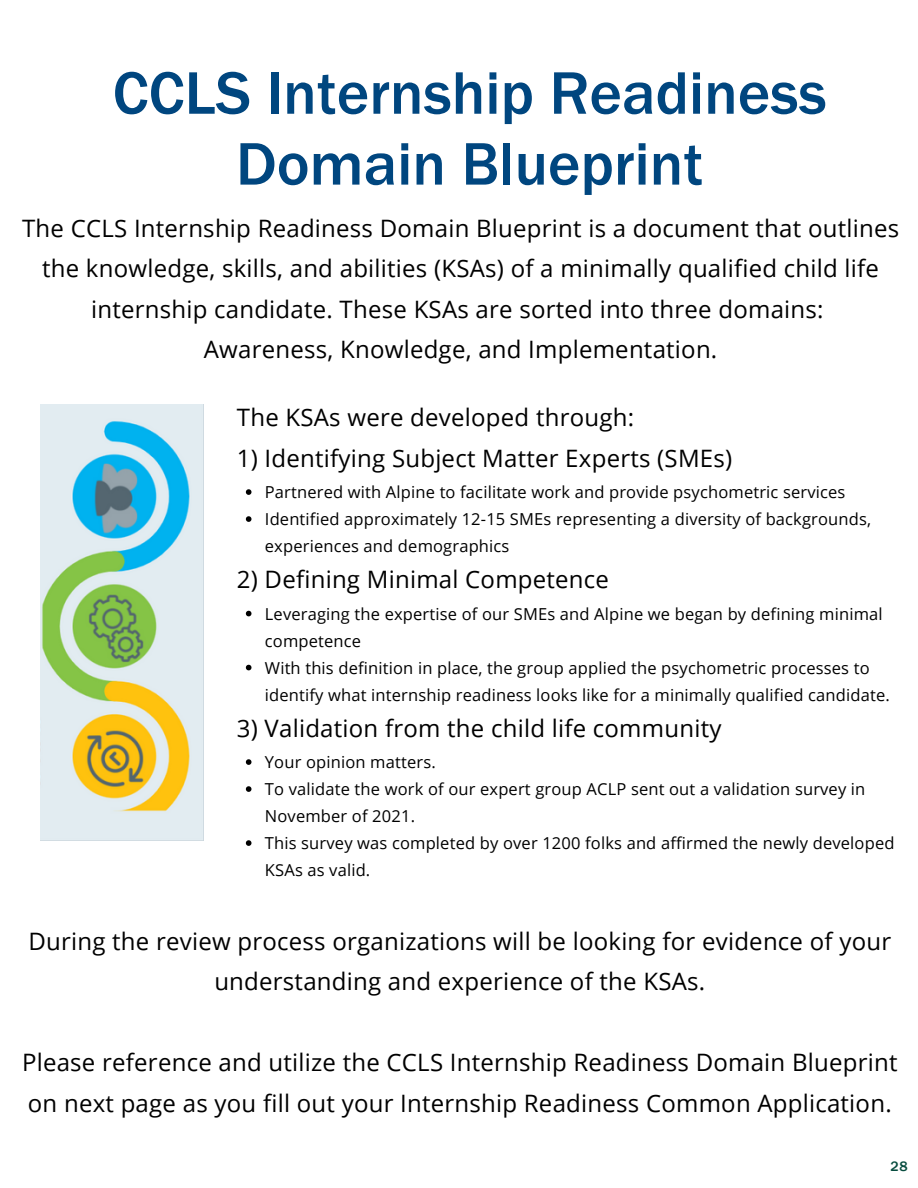
<style>
.page{position:relative;width:918px;height:1188px;background:#fff}
.page>*{position:absolute;margin:0;border:0;box-sizing:border-box;transform-origin:0 0}
.t1{font:500 62.1px/70.8px "Franklin Gothic";color:#00467f;text-align:center}
.t2{font:24px/40.5px "Open Sans";letter-spacing:.01em;color:#000;text-align:center}
.t3{font:16.5px/27px "Open Sans";letter-spacing:.01em;color:#000}
.t4{font:500 14.1px "Franklin Gothic";color:#084d3f}
</style>
<div class="page">
<img style="left:41px;top:404px;width:163px;height:437px">
<svg style="left:246px;top:489px;width:5px;height:6px"></svg>
<svg style="left:246px;top:516px;width:5px;height:6px"></svg>
<svg style="left:246px;top:611px;width:5px;height:5px"></svg>
<svg style="left:246px;top:665px;width:5px;height:5px"></svg>
<svg style="left:246px;top:759px;width:5px;height:6px"></svg>
<svg style="left:246px;top:786px;width:5px;height:6px"></svg>
<svg style="left:246px;top:840px;width:5px;height:6px"></svg>
<p class="t1" style="left:113px;top:57px;width:715px">CCLS Internship Readiness<br>Domain Blueprint</p>
<p class="t2" style="left:22px;top:207px;width:879px">The CCLS Internship Readiness Domain Blueprint is a document that outlines the knowledge, skills, and abilities (KSAs) of a minimally qualified child life internship candidate. These KSAs are sorted into three domains:</p>
<p class="t2" style="left:204px;top:329px;width:515px">Awareness, Knowledge, and Implementation.</p>
<p class="t2" style="left:237px;top:397px;width:399px">The KSAs were developed through:</p>
<p class="t2" style="left:237px;top:437px;width:497px">1) Identifying Subject Matter Experts (SMEs)</p>
<p class="t3" style="left:265px;top:478px;width:582px">Partnered with Alpine to facilitate work and provide psychometric services</p>
<p class="t3" style="left:265px;top:505px;width:608px">Identified approximately 12-15 SMEs representing a diversity of backgrounds, experiences and demographics</p>
<p class="t2" style="left:237px;top:559px;width:374px">2) Defining Minimal Competence</p>
<p class="t3" style="left:265px;top:600px;width:619px">Leveraging the expertise of our SMEs and Alpine we began by defining minimal competence</p>
<p class="t3" style="left:265px;top:654px;width:626px">With this definition in place, the group applied the psychometric processes to identify what internship readiness looks like for a minimally qualified candidate.</p>
<p class="t2" style="left:237px;top:707px;width:486px">3) Validation from the child life community</p>
<p class="t3" style="left:265px;top:748px;width:172px">Your opinion matters.</p>
<p class="t3" style="left:265px;top:775px;width:602px">To validate the work of our expert group ACLP sent out a validation survey in<br>November of 2021.</p>
<p class="t3" style="left:265px;top:829px;width:631px">This survey was completed by over 1200 folks and affirmed the newly developed<br>KSAs as valid.</p>
<p class="t2" style="left:28px;top:920px;width:864px">During the review process organizations will be looking for evidence of your understanding and experience of the KSAs.</p>
<p class="t2" style="left:22px;top:1041px;width:877px;text-align:left">Please reference and utilize the CCLS Internship Readiness Domain Blueprint on next page as you fill out your Internship Readiness Common Application.</p>
<p class="t4" style="left:891px;top:1158px;width:19px">28</p>
</div>
